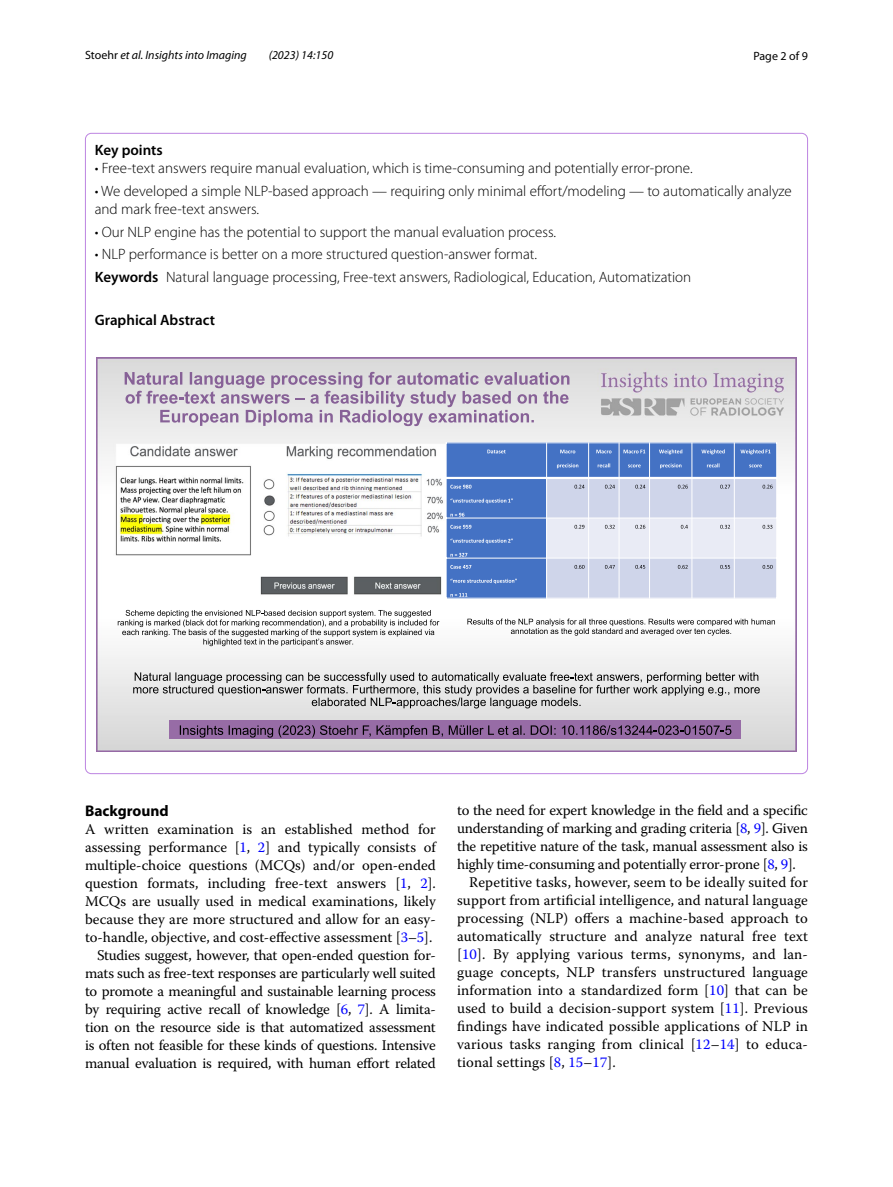
<style>
.page{position:relative;width:893px;height:1187px;background:#fff}
.page>*{position:absolute;margin:0;border:0;box-sizing:border-box;transform-origin:0 0}
.t1{font:700 15.45px "Myriad Pro";color:#000}
.t2{font:300 15px/18px "Myriad Pro";color:#000}
.t3{font:600 15px "Myriad Pro";color:#000}
.t4{font:14.7px/18px "Warnock Pro";color:#000;text-align:right}
.t5{font:italic 12px "Myriad Pro";color:#000}
.t6{font:12px "Myriad Pro";color:#000}
.s1{font-style:normal}
.s2{font-weight:600}
.s3{color:#00f}
</style>
<div class="page">
<img style="left:96px;top:357px;width:701px;height:394px">
<svg style="left:133px;top:672px;width:627px;height:36px;background:#c2c2c2"></svg>
<svg style="left:125px;top:372px;width:444px;height:54px;background:#cdc3d1"></svg>
<div style="left:169px;top:720px;width:572px;height:18px;background:#976ca6"></div>
<svg style="left:180px;top:725px;width:247px;height:12px"></svg>
<svg style="left:433px;top:725px;width:298px;height:11px"></svg>
<svg style="left:118px;top:610px;width:321px;height:36px"></svg>
<div style="left:446px;top:443px;width:101px;height:35px;background:#4472c4"></div>
<div style="left:547px;top:443px;width:42px;height:35px;background:#4472c4"></div>
<div style="left:589px;top:443px;width:30px;height:35px;background:#4472c4"></div>
<div style="left:619px;top:443px;width:30px;height:35px;background:#4472c4"></div>
<div style="left:649px;top:443px;width:43px;height:35px;background:#4472c4"></div>
<div style="left:692px;top:443px;width:42px;height:35px;background:#4472c4"></div>
<div style="left:734px;top:443px;width:43px;height:35px;background:#4472c4"></div>
<div style="left:446px;top:478px;width:101px;height:40px;background:#4472c4"></div>
<div style="left:547px;top:478px;width:42px;height:40px;background:#cfd5ea"></div>
<div style="left:589px;top:478px;width:30px;height:40px;background:#cfd5ea"></div>
<div style="left:619px;top:478px;width:30px;height:40px;background:#cfd5ea"></div>
<div style="left:649px;top:478px;width:43px;height:40px;background:#cfd5ea"></div>
<div style="left:692px;top:478px;width:42px;height:40px;background:#cfd5ea"></div>
<div style="left:734px;top:478px;width:43px;height:40px;background:#cfd5ea"></div>
<div style="left:446px;top:518px;width:101px;height:40px;background:#4472c4"></div>
<div style="left:547px;top:518px;width:42px;height:40px;background:#e9ebf5"></div>
<div style="left:589px;top:518px;width:30px;height:40px;background:#e9ebf5"></div>
<div style="left:619px;top:518px;width:30px;height:40px;background:#e9ebf5"></div>
<div style="left:649px;top:518px;width:43px;height:40px;background:#e9ebf5"></div>
<div style="left:692px;top:518px;width:42px;height:40px;background:#e9ebf5"></div>
<div style="left:734px;top:518px;width:43px;height:40px;background:#e9ebf5"></div>
<div style="left:446px;top:558px;width:101px;height:40px;background:#4472c4"></div>
<div style="left:547px;top:558px;width:42px;height:40px;background:#cfd5ea"></div>
<div style="left:589px;top:558px;width:30px;height:40px;background:#cfd5ea"></div>
<div style="left:619px;top:558px;width:30px;height:40px;background:#cfd5ea"></div>
<div style="left:649px;top:558px;width:43px;height:40px;background:#cfd5ea"></div>
<div style="left:692px;top:558px;width:42px;height:40px;background:#cfd5ea"></div>
<div style="left:734px;top:558px;width:43px;height:40px;background:#cfd5ea"></div>
<hr style="left:546px;top:442px;width:1px;height:156px;background:#fff">
<hr style="left:588px;top:442px;width:1px;height:156px;background:#fff">
<hr style="left:619px;top:442px;width:1px;height:156px;background:#fff">
<hr style="left:649px;top:442px;width:1px;height:156px;background:#fff">
<hr style="left:692px;top:442px;width:1px;height:156px;background:#fff">
<hr style="left:734px;top:442px;width:1px;height:156px;background:#fff">
<hr style="left:446px;top:477px;width:331px;height:2px;background:#fff">
<hr style="left:446px;top:517px;width:331px;height:1px;background:#fff">
<hr style="left:446px;top:557px;width:331px;height:1px;background:#fff">
<hr style="left:446px;top:442px;width:1px;height:156px;background:#fff">
<hr style="left:776px;top:442px;width:1px;height:156px;background:#fff">
<hr style="left:446px;top:442px;width:331px;height:1px;background:#fff">
<hr style="left:446px;top:597px;width:331px;height:1px;background:#fff">
<svg style="left:487px;top:449px;width:19px;height:4px"></svg>
<svg style="left:560px;top:449px;width:15px;height:4px"></svg>
<svg style="left:557px;top:463px;width:21px;height:5px"></svg>
<svg style="left:596px;top:449px;width:15px;height:4px"></svg>
<svg style="left:598px;top:463px;width:12px;height:4px"></svg>
<svg style="left:623px;top:449px;width:22px;height:4px"></svg>
<svg style="left:628px;top:464px;width:13px;height:3px"></svg>
<svg style="left:659px;top:449px;width:23px;height:5px"></svg>
<svg style="left:660px;top:463px;width:21px;height:5px"></svg>
<svg style="left:701px;top:449px;width:24px;height:5px"></svg>
<svg style="left:707px;top:463px;width:12px;height:4px"></svg>
<svg style="left:740px;top:449px;width:30px;height:5px"></svg>
<svg style="left:749px;top:464px;width:13px;height:3px"></svg>
<svg style="left:450px;top:484px;width:21px;height:4px"></svg>
<svg style="left:450px;top:498px;width:63px;height:5px"></svg>
<svg style="left:450px;top:512px;width:14px;height:4px"></svg>
<svg style="left:574px;top:484px;width:11px;height:4px"></svg>
<svg style="left:605px;top:484px;width:10px;height:4px"></svg>
<svg style="left:635px;top:484px;width:10px;height:4px"></svg>
<svg style="left:678px;top:484px;width:10px;height:4px"></svg>
<svg style="left:720px;top:484px;width:10px;height:4px"></svg>
<svg style="left:763px;top:484px;width:10px;height:4px"></svg>
<svg style="left:450px;top:525px;width:21px;height:3px"></svg>
<svg style="left:450px;top:538px;width:63px;height:5px"></svg>
<svg style="left:450px;top:553px;width:17px;height:3px"></svg>
<svg style="left:574px;top:525px;width:10px;height:3px"></svg>
<svg style="left:605px;top:525px;width:10px;height:3px"></svg>
<svg style="left:635px;top:525px;width:10px;height:3px"></svg>
<svg style="left:681px;top:525px;width:7px;height:3px"></svg>
<svg style="left:720px;top:525px;width:10px;height:3px"></svg>
<svg style="left:763px;top:525px;width:9px;height:3px"></svg>
<svg style="left:450px;top:565px;width:21px;height:3px"></svg>
<svg style="left:450px;top:578px;width:67px;height:5px"></svg>
<svg style="left:450px;top:593px;width:17px;height:3px"></svg>
<svg style="left:574px;top:565px;width:10px;height:3px"></svg>
<svg style="left:605px;top:565px;width:10px;height:3px"></svg>
<svg style="left:635px;top:565px;width:10px;height:3px"></svg>
<svg style="left:678px;top:565px;width:10px;height:3px"></svg>
<svg style="left:720px;top:565px;width:10px;height:3px"></svg>
<svg style="left:763px;top:565px;width:10px;height:3px"></svg>
<svg style="left:467px;top:618px;width:308px;height:17px"></svg>
<p class="t5" style="left:85px;top:48px;width:163px"><span class="s1">Stoehr</span> et al. Insights into Imaging</p>
<p class="t5" style="left:269px;top:48px;width:66px">(2023) 14:150</p>
<p class="t6" style="left:753px;top:48px;width:56px">Page 2 of 9</p>
<p class="t3" style="left:95px;top:141px;width:69px">Key points</p>
<p class="t2" style="left:95px;top:160px;width:599px">• Free-text answers require manual evaluation, which is time-consuming and potentially error-prone.</p>
<p class="t2" style="left:95px;top:182px;width:698px">• We developed a simple NLP-based approach — requiring only minimal effort/modeling — to automatically analyze and mark free-text answers.</p>
<p class="t2" style="left:95px;top:223px;width:463px">• Our NLP engine has the potential to support the manual evaluation process.</p>
<p class="t2" style="left:95px;top:243px;width:598px;line-height:22.5px">• NLP performance is better on a more structured question-answer format.<br><span class="s2">Keywords</span> Natural language processing, Free-text answers, Radiological, Education, Automatization</p>
<p class="t3" style="left:95px;top:310px;width:122px">Graphical Abstract</p>
<p class="t1" style="left:85px;top:800px;width:85px">Background</p>
<p class="t4" style="left:85px;top:819px;width:352px">A written examination is an established method for assessing performance [<span class="s3">1</span>, <span class="s3">2</span>] and typically consists of multiple-choice questions (MCQs) and/or open-ended question formats, including free-text answers [<span class="s3">1</span>, <span class="s3">2</span>].<br>MCQs are usually used in medical examinations, likely because they are more structured and allow for an easy&shy;to-handle, objective, and cost-effective assessment [<span class="s3">3</span>–<span class="s3">5</span>].<br>Studies suggest, however, that open-ended question for&shy;mats such as free-text responses are particularly well suited to promote a meaningful and sustainable learning process by requiring active recall of knowledge [<span class="s3">6</span>, <span class="s3">7</span>]. A limita&shy;tion on the resource side is that automatized assessment is often not feasible for these kinds of questions. Intensive manual evaluation is required, with human effort related</p>
<p class="t4" style="left:457px;top:800px;width:352px">to the need for expert knowledge in the field and a specific</p>
<p class="t4" style="left:457px;top:818px;width:352px">understanding of marking and grading criteria [<span class="s3">8</span>, <span class="s3">9</span>]. Given</p>
<p class="t4" style="left:457px;top:836px;width:352px">the repetitive nature of the task, manual assessment also is</p>
<p class="t4" style="left:457px;top:854px;width:340px">highly time-consuming and potentially error-prone [<span class="s3">8</span>, <span class="s3">9</span>].</p>
<p class="t4" style="left:469px;top:872px;width:340px">Repetitive tasks, however, seem to be ideally suited for</p>
<p class="t4" style="left:457px;top:890px;width:352px">support from artificial intelligence, and natural language</p>
<p class="t4" style="left:457px;top:908px;width:352px">processing (NLP) offers a machine-based approach to</p>
<p class="t4" style="left:457px;top:926px;width:352px">automatically structure and analyze natural free text</p>
<p class="t4" style="left:457px;top:944px;width:352px">[<span class="s3">10</span>]. By applying various terms, synonyms, and lan-</p>
<p class="t4" style="left:457px;top:962px;width:352px">guage concepts, NLP transfers unstructured language</p>
<p class="t4" style="left:457px;top:980px;width:352px">information into a standardized form [<span class="s3">10</span>] that can be</p>
<p class="t4" style="left:457px;top:998px;width:352px">used to build a decision-support system [<span class="s3">11</span>]. Previous</p>
<p class="t4" style="left:457px;top:1016px;width:352px">findings have indicated possible applications of NLP in</p>
<p class="t4" style="left:457px;top:1034px;width:352px">various tasks ranging from clinical [<span class="s3">12</span>–<span class="s3">14</span>] to educa-</p>
<p class="t4" style="left:457px;top:1052px;width:160px">tional settings [<span class="s3">8</span>, <span class="s3">15</span>–<span class="s3">17</span>].</p>
</div>
